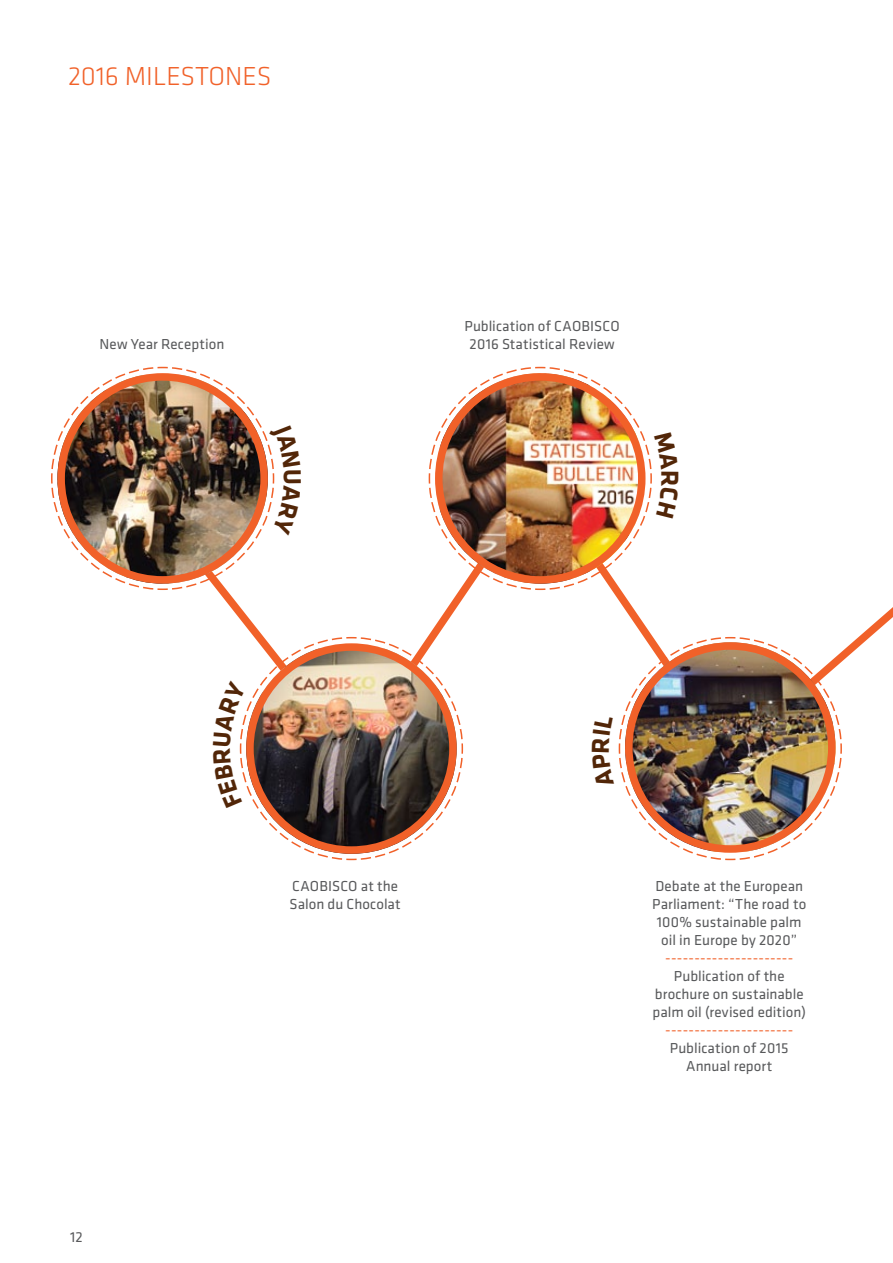
<style>
.page{position:relative;width:893px;height:1263px;background:#fff}
.page>*{position:absolute;margin:0;border:0;box-sizing:border-box;transform-origin:0 0}
.t1{font:300 27px "Klavika";color:#f16129}
.t2{font:700 25.5px "Klavika";color:#522608}
.t3{font:15px/18px "Klavika";letter-spacing:.005em;color:#58595b;text-align:center}
.t4{font:15px "Klavika";color:#f16129}
</style>
<div class="page">
<svg style="left:843px;top:607px;width:50px;height:54px"></svg>
<svg style="left:218px;top:591px;width:434px;height:45px"></svg>
<svg style="left:51px;top:366px;width:177px;height:225px"></svg>
<img style="left:57px;top:375px;width:111px;height:209px">
<div style="left:57px;top:373px;width:211px;height:211px;border:8px solid #f16129;border-radius:50%"></div>
<svg style="left:346px;top:636px;width:118px;height:225px"></svg>
<img style="left:346px;top:649px;width:111px;height:205px">
<div style="left:246px;top:643px;width:211px;height:211px;border:8px solid #f16129;border-radius:50%"></div>
<svg style="left:428px;top:366px;width:224px;height:225px"></svg>
<img style="left:435px;top:373px;width:201px;height:211px">
<div style="left:435px;top:373px;width:210px;height:211px;border:8px solid #f16129;border-radius:50%"></div>
<svg style="left:725px;top:636px;width:118px;height:225px"></svg>
<img style="left:725px;top:642px;width:110px;height:210px">
<div style="left:625px;top:642px;width:210px;height:211px;border:8px solid #f16129;border-radius:50%"></div>
<img style="left:168px;top:366px;width:107px;height:224px">
<img style="left:239px;top:636px;width:107px;height:224px">
<img style="left:546px;top:366px;width:106px;height:105px">
<img style="left:548px;top:484px;width:104px;height:106px">
<img style="left:618px;top:636px;width:107px;height:224px">
<h1 class="t1" style="left:68px;top:61px;width:114px">2016 MILESTONES</h1>
<p class="t3" style="left:100px;top:335px;width:126px">New Year Reception</p>
<p class="t3" style="left:464px;top:317px;width:157px">Publication of CAOBISCO<br>2016 Statistical Review</p>
<h2 class="t2" style="left:684px;top:470px;width:18px;rotate:90deg">R</h2>
<p class="t3" style="left:70px;top:1228px;width:14px">12</p>
<p class="t3" style="left:289px;top:877px;width:113px;text-align:left">CAOBISCO at the<br>Salon du Chocolat</p>
<p class="t3" style="left:652px;top:877px;width:156px">Debate at the European<br>Parliament: “The road to<br>100% sustainable palm oil in Europe by 2020”</p>
<p class="t4" style="left:665px;top:950px;width:130px">----------------------</p>
<p class="t3" style="left:653px;top:967px;width:155px">Publication of the brochure on sustainable palm oil (revised edition)</p>
<p class="t4" style="left:665px;top:1022px;width:130px">----------------------</p>
<p class="t3" style="left:670px;top:1039px;width:120px">Publication of 2015<br>Annual report</p>
</div>
